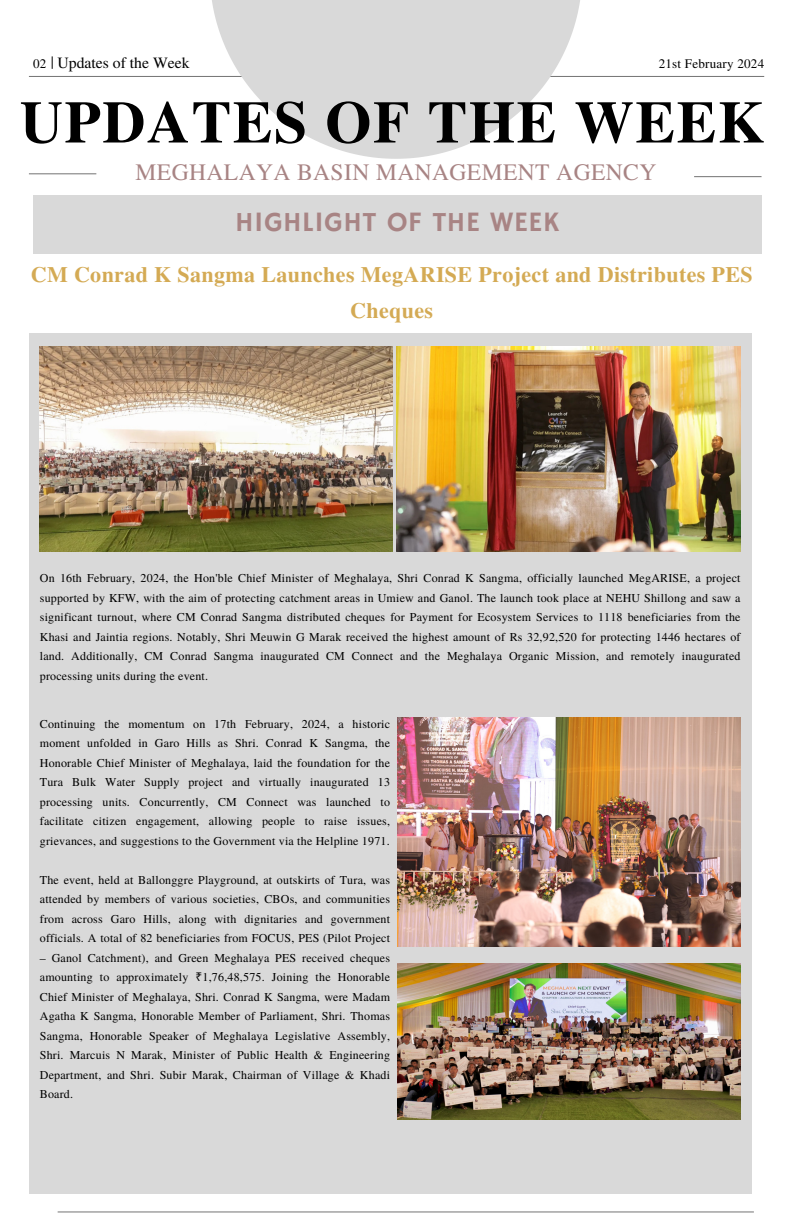
<style>
.page{position:relative;width:792px;height:1224px;background:#fff}
.page>*{position:absolute;margin:0;border:0;box-sizing:border-box;transform-origin:0 0}
.t1{font:700 59.5px "Te X Gyre Termes";letter-spacing:.025em;color:#000}
.t2{font:28px "Hammersmith One";letter-spacing:.015em;color:#a88484}
.t3{font:23.5px "Te X Gyre Termes";letter-spacing:.015em;color:#a88484}
.t4{font:700 22px/36px "Te X Gyre Termes";letter-spacing:.015em;color:#d4aa54;text-align:center}
.t5{font:15.7px "Te X Gyre Termes";color:#000}
.t6{font:13.1px "Te X Gyre Termes";letter-spacing:.015em;color:#000}
.t7{font:12px/19.5px "Te X Gyre Termes";letter-spacing:.015em;color:#000;text-align:justify}
.s1{font-family:"Noto Sans"}
</style>
<div class="page">
<svg style="left:52px;top:56px;width:1px;height:13px"></svg>
<hr style="left:29px;top:76px;width:735px;height:1px;background:#737373">
<svg style="left:212px;top:0;width:368px;height:159px;fill:#d9d9d9"></svg>
<hr style="left:29px;top:173px;width:67px;height:1px;background:#737373">
<hr style="left:694px;top:176px;width:68px;height:1px;background:#737373">
<hr style="left:58px;top:1212px;width:696px;height:1px;background:#737373">
<div style="left:30px;top:333px;width:722px;height:860px;background:#d9d9d9"></div>
<div style="left:33px;top:195px;width:728px;height:59px;background:#d9d9d9"></div>
<img style="left:40px;top:346px;width:352px;height:206px">
<img style="left:396px;top:346px;width:345px;height:206px">
<img style="left:397px;top:717px;width:344px;height:229px">
<img style="left:397px;top:963px;width:344px;height:156px">
<h4 class="t6" style="left:33px;top:54px;width:15px">02</h4>
<p class="t5" style="left:58px;top:51px;width:134px">Updates of the Week</p>
<p class="t6" style="left:659px;top:54px;width:107px">21st February 2024</p>
<h2 class="t1" style="left:20px;top:76px;width:746px">UPDATES OF THE WEEK</h2>
<p class="t3" style="left:136px;top:155px;width:522px">MEGHALAYA BASIN MANAGEMENT AGENCY</p>
<h5 class="t2" style="left:235px;top:206px;width:326px">HIGHLIGHT OF THE WEEK</h5>
<p class="t4" style="left:31px;top:255px;width:723px">CM Conrad K Sangma Launches MegARISE Project and Distributes PES<br>Cheques</p>
<p class="t7" style="left:40px;top:568px;width:702px">On 16th February, 2024, the Hon'ble Chief Minister of Meghalaya, Shri Conrad K Sangma, officially launched MegARISE, a project supported by KFW, with the aim of protecting catchment areas in Umiew and Ganol. The launch took place at NEHU Shillong and saw a significant turnout, where CM Conrad Sangma distributed cheques for Payment for Ecosystem Services to 1118 beneficiaries from the Khasi and Jaintia regions. Notably, Shri Meuwin G Marak received the highest amount of Rs 32,92,520 for protecting 1446 hectares of land. Additionally, CM Conrad Sangma inaugurated CM Connect and the Meghalaya Organic Mission, and remotely inaugurated processing units during the event.</p>
<p class="t7" style="left:40px;top:714px;width:352px">Continuing the momentum on 17th February, 2024, a historic moment unfolded in Garo Hills as Shri. Conrad K Sangma, the Honorable Chief Minister of Meghalaya, laid the foundation for the Tura Bulk Water Supply project and virtually inaugurated 13 processing units. Concurrently, CM Connect was launched to facilitate citizen engagement, allowing people to raise issues, grievances, and suggestions to the Government via the Helpline 1971.</p>
<p class="t7" style="left:40px;top:870px;width:352px">The event, held at Ballonggre Playground, at outskirts of Tura, was attended by members of various societies, CBOs, and communities from across Garo Hills, along with dignitaries and government officials. A total of 82 beneficiaries from FOCUS, PES (Pilot Project</p>
<p class="t7" style="left:40px;top:948px;width:352px">– Ganol Catchment), and Green Meghalaya PES received cheques amounting to approximately <span class="s1">₹</span>1,76,48,575. Joining the Honorable Chief Minister of Meghalaya, Shri. Conrad K Sangma, were Madam Agatha K Sangma, Honorable Member of Parliament, Shri. Thomas Sangma, Honorable Speaker of Meghalaya Legislative Assembly, Shri. Marcuis N Marak, Minister of Public Health &amp; Engineering Department, and Shri. Subir Marak, Chairman of Village &amp; Khadi Board.</p>
</div>
